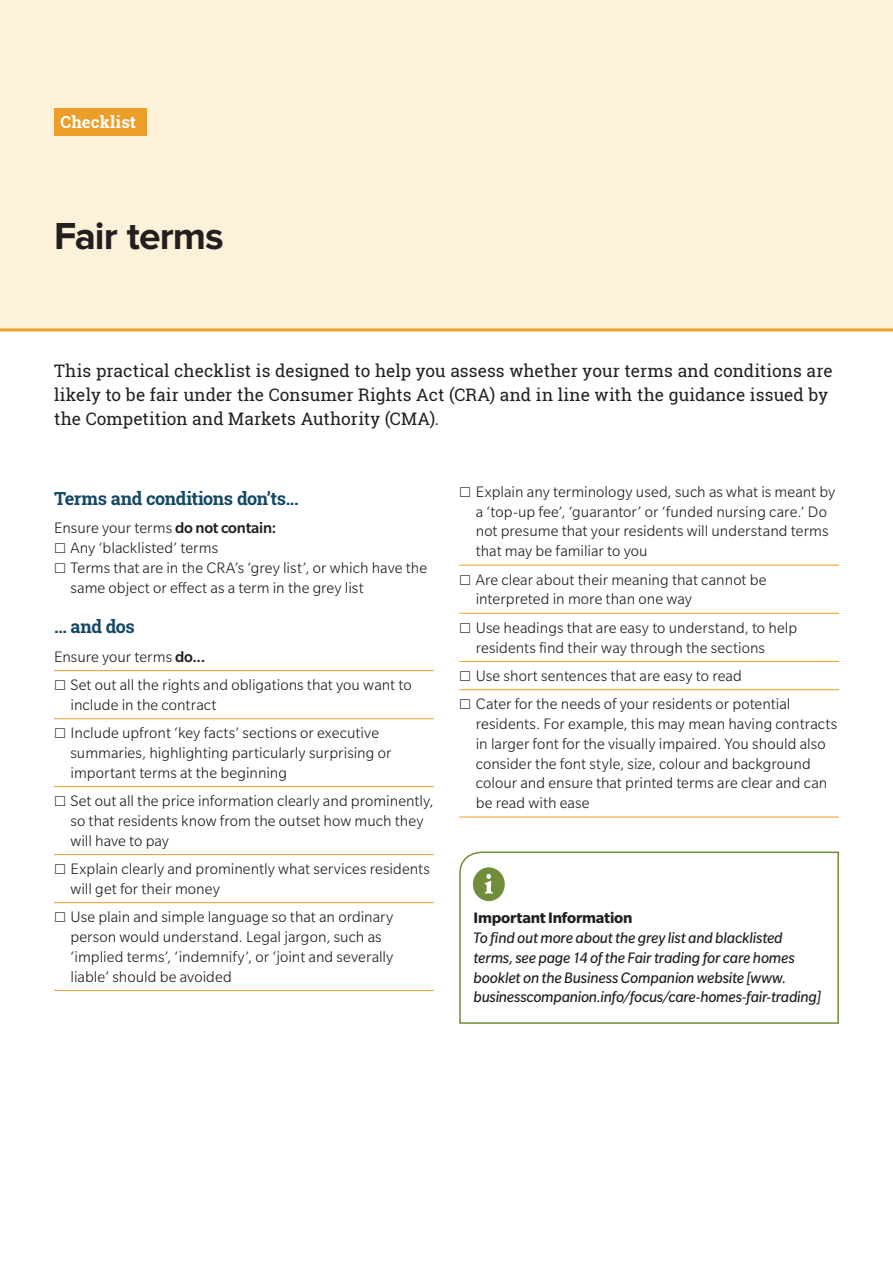
<style>
.page{position:relative;width:893px;height:1263px;background:#fff}
.page>*{position:absolute;margin:0;border:0;box-sizing:border-box;transform-origin:0 0}
.Headline_2{font:700 39px "Proxima Nova";letter-spacing:-.025em;color:#231f20}
._2_Body_sub_hed_larg{font:700 18px "Roboto Slab";letter-spacing:-.025em;color:#134865}
._2_PQ{font:17.25px/24px "Roboto Slab";letter-spacing:.005em;color:#231f20}
._1__Body_copy{font:300 16.5px/19.8px "Slate Pro";letter-spacing:.005em;color:#231f20}
.Box_out_text{font:italic 16.5px/19.8px "Slate Pro";letter-spacing:-.01em;color:#231f20}
.Box_out_text-2{font:700 16.5px "Slate Pro";letter-spacing:-.01em;color:#231f20}
.t1{font:700 16.5px "Roboto Slab";letter-spacing:.01em;color:#fff}
.s1{font-weight:500}
</style>
<div class="page">
<hr style="left:54px;top:670px;width:380px;height:1px;background:#eb9e29">
<hr style="left:54px;top:718px;width:380px;height:1px;background:#eb9e29">
<hr style="left:54px;top:786px;width:380px;height:1px;background:#eb9e29">
<hr style="left:54px;top:854px;width:380px;height:1px;background:#eb9e29">
<hr style="left:54px;top:902px;width:380px;height:1px;background:#eb9e29">
<hr style="left:54px;top:990px;width:380px;height:1px;background:#eb9e29">
<hr style="left:459px;top:565px;width:380px;height:1px;background:#eb9e29">
<hr style="left:459px;top:613px;width:380px;height:1px;background:#eb9e29">
<hr style="left:459px;top:661px;width:380px;height:1px;background:#eb9e29">
<hr style="left:459px;top:689px;width:380px;height:1px;background:#eb9e29">
<hr style="left:459px;top:817px;width:380px;height:1px;background:#eb9e29">
<div style="left:0;top:0;width:893px;height:330px;background:#fef1d9"></div>
<hr style="left:0;top:328px;width:893px;height:3px;background:#eb9e29">
<div style="left:54px;top:108px;width:93px;height:28px;background:#eb9e29"></div>
<svg style="left:459px;top:851px;width:380px;height:173px"></svg>
<svg style="left:473px;top:867px;width:32px;height:34px"></svg>
<p class="t1" style="left:61px;top:110px;width:77px">Checklist</p>
<p class="Headline_2" style="left:54px;top:218px;width:171px">Fair terms</p>
<p class="_2_PQ" style="left:54px;top:359px;width:780px">This practical checklist is designed to help you assess whether your terms and conditions are likely to be fair under the Consumer Rights Act (CRA) and in line with the guidance issued by the Competition and Markets Authority (CMA).</p>
<p class="_2_Body_sub_hed_larg" style="left:54px;top:486px;width:246px">Terms and conditions don’ts...</p>
<p class="_1__Body_copy" style="left:54px;top:518px;width:224px">Ensure your terms <span class="s1">do not contain:</span></p>
<p class="_1__Body_copy" style="left:70px;top:538px;width:149px">Any ‘blacklisted’ terms</p>
<p class="_1__Body_copy" style="left:70px;top:558px;width:358px">Terms that are in the CRA’s ‘grey list’, or which have the same object or effect as a term in the grey list</p>
<p class="_2_Body_sub_hed_larg" style="left:54px;top:615px;width:82px">… and dos</p>
<p class="_1__Body_copy" style="left:54px;top:646px;width:153px">Ensure your terms <span class="s1">do...</span></p>
<p class="_1__Body_copy" style="left:70px;top:675px;width:343px">Set out all the rights and obligations that you want to include in the contract</p>
<p class="_1__Body_copy" style="left:70px;top:723px;width:322px">Include upfront ‘key facts’ sections or executive summaries, highlighting particularly surprising or important terms at the beginning</p>
<p class="_1__Body_copy" style="left:70px;top:791px;width:365px">Set out all the price information clearly and prominently, so that residents know from the outset how much they will have to pay</p>
<p class="_1__Body_copy" style="left:70px;top:859px;width:361px">Explain clearly and prominently what services residents will get for their money</p>
<p class="_1__Body_copy" style="left:70px;top:907px;width:324px">Use plain and simple language so that an ordinary person would understand. Legal jargon, such as ‘implied terms’, ‘indemnify’, or ‘joint and severally liable’ should be avoided</p>
<p class="_1__Body_copy" style="left:476px;top:482px;width:361px">Explain any terminology used, such as what is meant by a ‘top-up fee’, ‘guarantor’ or ‘funded nursing care.’ Do not presume that your residents will understand terms that may be familiar to you</p>
<p class="_1__Body_copy" style="left:476px;top:569px;width:292px">Are clear about their meaning that cannot be interpreted in more than one way</p>
<p class="_1__Body_copy" style="left:476px;top:617px;width:323px">Use headings that are easy to understand, to help residents find their way through the sections</p>
<p class="_1__Body_copy" style="left:476px;top:666px;width:268px">Use short sentences that are easy to read</p>
<p class="_1__Body_copy" style="left:476px;top:694px;width:363px">Cater for the needs of your residents or potential residents. For example, this may mean having contracts in larger font for the visually impaired. You should also consider the font style, size, colour and background colour and ensure that printed terms are clear and can be read with ease</p>
<p class="Box_out_text-2" style="left:473px;top:909px;width:160px">Important Information</p>
<p class="Box_out_text" style="left:473px;top:928px;width:349px">To find out more about the grey list and blacklisted terms, see page 14 of the Fair trading for care homes booklet on the Business Companion website [www. businesscompanion.info/focus/care-homes-fair-trading]</p>
</div>
